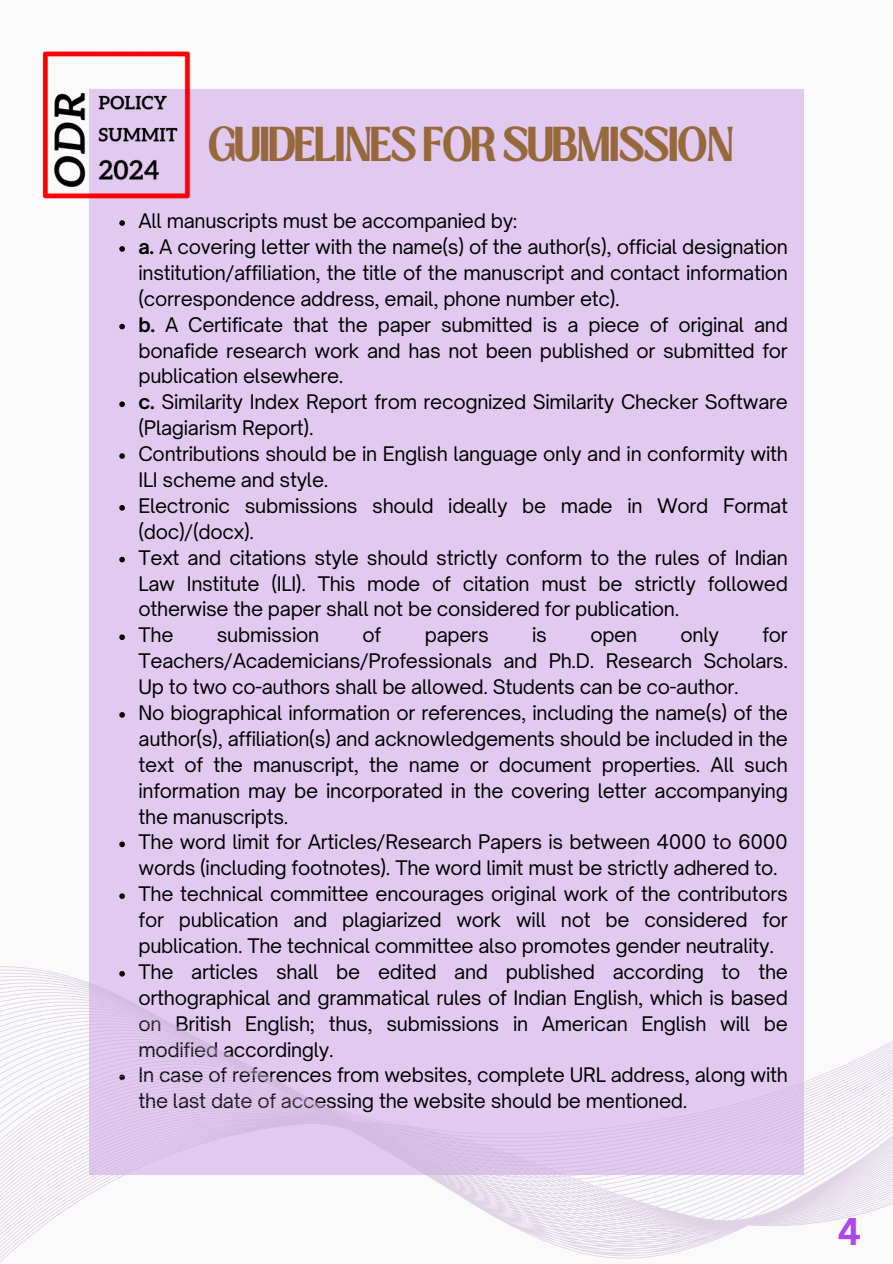
<style>
.page{position:relative;width:893px;height:1264px;background:#fff}
.page>*{position:absolute;margin:0;border:0;box-sizing:border-box;transform-origin:0 0}
.t1{font:700 37.5px "Loubag";letter-spacing:-.05em;color:#96693c}
.t2{font:700 37.5px "Canva Sans";color:#ae48ed}
.t3{font:19.2px/25.8px "Open Sauce One";letter-spacing:-.015em;color:#000;text-align:justify}
.s1{font-weight:700}
</style>
<div class="page">
<div style="left:0;top:0;width:892px;height:1263px;background:#fafafa"></div>
<div style="left:89px;top:89px;width:715px;height:1085px;background:#e1c9ef"></div>
<svg style="left:119px;top:220px;width:6px;height:6px"></svg>
<svg style="left:119px;top:246px;width:6px;height:6px"></svg>
<svg style="left:119px;top:324px;width:6px;height:5px"></svg>
<svg style="left:119px;top:401px;width:6px;height:6px"></svg>
<svg style="left:119px;top:453px;width:6px;height:6px"></svg>
<svg style="left:119px;top:505px;width:6px;height:5px"></svg>
<svg style="left:119px;top:557px;width:6px;height:5px"></svg>
<svg style="left:119px;top:634px;width:6px;height:6px"></svg>
<svg style="left:119px;top:712px;width:6px;height:5px"></svg>
<svg style="left:119px;top:841px;width:6px;height:6px"></svg>
<svg style="left:119px;top:893px;width:6px;height:6px"></svg>
<img style="left:42px;top:51px;width:149px;height:148px">
<svg style="left:0;top:966px;width:892px;height:296px"></svg>
<p class="t1" style="left:208px;top:114px;width:527px">GUIDELINES FOR SUBMISSION</p>
<p class="t3" style="left:138px;top:208px;width:380px">All manuscripts must be accompanied by:</p>
<p class="t3" style="left:138px;top:234px;width:651px"><span class="s1">a.</span> A covering letter with the name(s) of the author(s), official designation institution/affiliation, the title of the manuscript and contact information (correspondence address, email, phone number etc).</p>
<p class="t3" style="left:138px;top:311px;width:651px"><span class="s1">b.</span> A Certificate that the paper submitted is a piece of original and bonafide research work and has not been published or submitted for publication elsewhere.</p>
<p class="t3" style="left:138px;top:389px;width:651px"><span class="s1">c.</span> Similarity Index Report from recognized Similarity Checker Software (Plagiarism Report).</p>
<p class="t3" style="left:138px;top:441px;width:651px">Contributions should be in English language only and in conformity with<br>ILI scheme and style.</p>
<p class="t3" style="left:138px;top:492px;width:651px">Electronic submissions should ideally be made in Word Format (doc)/(docx).</p>
<p class="t3" style="left:138px;top:544px;width:651px">Text and citations style should strictly conform to the rules of Indian Law Institute (ILI). This mode of citation must be strictly followed otherwise the paper shall not be considered for publication.</p>
<p class="t3" style="left:138px;top:622px;width:36px">The</p>
<p class="t3" style="left:217px;top:622px;width:104px">submission</p>
<p class="t3" style="left:362px;top:622px;width:20px">of</p>
<p class="t3" style="left:425px;top:622px;width:65px">papers</p>
<p class="t3" style="left:532px;top:622px;width:16px">is</p>
<p class="t3" style="left:590px;top:622px;width:48px">open</p>
<p class="t3" style="left:680px;top:622px;width:40px">only</p>
<p class="t3" style="left:138px;top:622px;width:651px;text-indent:623px">for Teachers/Academicians/Professionals and Ph.D. Research Scholars.<br>Up to two co-authors shall be allowed. Students can be co-author.</p>
<p class="t3" style="left:138px;top:699px;width:651px">No biographical information or references, including the name(s) of the author(s), affiliation(s) and acknowledgements should be included in the text of the manuscript, the name or document properties. All such information may be incorporated in the covering letter accompanying the manuscripts.</p>
<p class="t3" style="left:138px;top:829px;width:651px">The word limit for Articles/Research Papers is between 4000 to 6000 words (including footnotes). The word limit must be strictly adhered to.</p>
<p class="t3" style="left:138px;top:881px;width:651px">The technical committee encourages original work of the contributors for publication and plagiarized work will not be considered for publication. The technical committee also promotes gender neutrality.</p>
<p class="t3" style="left:138px;top:958px;width:651px">The articles shall be edited and published according to the orthographical and grammatical rules of Indian English, which is based on British English; thus, submissions in American English will be modified accordingly.</p>
<p class="t3" style="left:138px;top:1062px;width:650px">In case of references from websites, complete URL address, along with the last date of accessing the website should be mentioned.</p>
<p class="t2" style="left:837px;top:1204px;width:25px">4</p>
</div>
